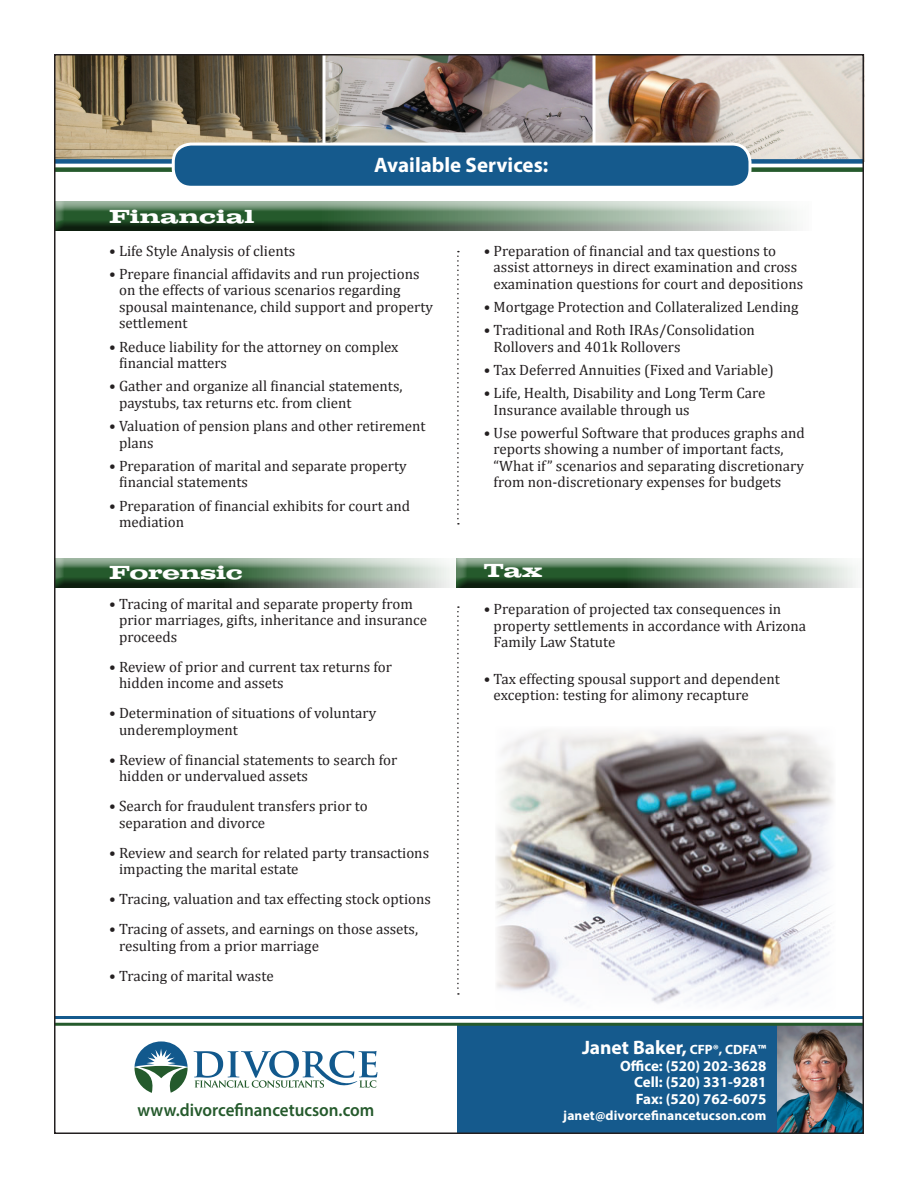
<style>
.page{position:relative;width:918px;height:1188px;background:#fff}
.page>*{position:absolute;margin:0;border:0;box-sizing:border-box;transform-origin:0 0}
.t1{font:700 21px "Myriad Pro";color:#fff}
.t2{font:700 19.5px "Myriad Pro";color:#fff}
.t3{font:700 19.5px "Clarendon Extended";color:#fff}
.t4{font:600 18px "Myriad Pro";color:#255a2c;scale:.95 1}
.t5{font:15px/16.5px "Cambria";color:#231f20}
.t6{font:700 15px/16.5px "Myriad Pro";color:#fff;text-align:justify}
.t7{font:700 13.5px "Myriad Pro";letter-spacing:.01em;color:#fff}
.s1{font-size:13.5px}
</style>
<div class="page">
<div style="left:52px;top:558px;width:410px;height:30px;background:#231f20;opacity:.75"></div>
<div style="left:455px;top:558px;width:410px;height:30px;background:#231f20;opacity:.75"></div>
<div style="left:52px;top:201px;width:760px;height:30px;background:#231f20;opacity:.75"></div>
<img style="left:57px;top:57px;width:804px;height:102px">
<svg style="left:322px;top:57px;width:4px;height:86px"></svg>
<svg style="left:592px;top:57px;width:4px;height:86px"></svg>
<div style="left:54px;top:159px;width:810px;height:5px;background:#155a8d"></div>
<div style="left:54px;top:167px;width:810px;height:5px;background:#255a2c"></div>
<div style="left:173px;top:144px;width:577px;height:43px;background:#155a8d;border-radius:18px"></div>
<div style="left:172px;top:143px;width:580px;height:46px;border:3px solid #fff;border-radius:18px"></div>
<div style="left:458px;top:1025px;width:325px;height:108px;background:#155a8d"></div>
<svg style="left:135px;top:1041px;width:53px;height:52px"></svg>
<svg style="left:194px;top:1051px;width:183px;height:37px"></svg>
<img style="left:777px;top:1026px;width:84px;height:105px">
<hr style="left:54px;top:1023px;width:810px;height:3px;background:#255a2c">
<hr style="left:54px;top:1016px;width:810px;height:3px;background:#155a8d">
<svg style="left:457px;top:251px;width:2px;height:274px"></svg>
<svg style="left:457px;top:606px;width:2px;height:389px"></svg>
<img style="left:495px;top:730px;width:339px;height:275px">
<h2 class="t3" style="left:109px;top:203px;width:147px">Financial</h2>
<h1 class="t1" style="left:374px;top:151px;width:176px">Available Services:</h1>
<p class="t5" style="left:109px;top:242px;width:188px">• Life Style Analysis of clients</p>
<p class="t5" style="left:119px;top:266px;width:315px;text-indent:-10px">• Prepare financial affidavits and run projections on the effects of various scenarios regarding spousal maintenance, child support and property settlement</p>
<p class="t5" style="left:119px;top:338px;width:281px;text-indent:-10px">• Reduce liability for the attorney on complex financial matters</p>
<p class="t5" style="left:119px;top:378px;width:285px;text-indent:-10px">• Gather and organize all financial statements, paystubs, tax returns etc. from client</p>
<p class="t5" style="left:119px;top:418px;width:308px;text-indent:-10px">• Valuation of pension plans and other retirement plans</p>
<p class="t5" style="left:119px;top:458px;width:289px;text-indent:-10px">• Preparation of marital and separate property financial statements</p>
<p class="t5" style="left:119px;top:497px;width:293px;text-indent:-10px">• Preparation of financial exhibits for court and mediation</p>
<h2 class="t3" style="left:109px;top:559px;width:135px">Forensic</h2>
<p class="t5" style="left:119px;top:596px;width:310px;text-indent:-10px">• Tracing of marital and separate property from prior marriages, gifts, inheritance and insurance proceeds</p>
<p class="t5" style="left:119px;top:659px;width:275px;text-indent:-10px">• Review of prior and current tax returns for hidden income and assets</p>
<p class="t5" style="left:119px;top:705px;width:259px;text-indent:-10px">• Determination of situations of voluntary underemployment</p>
<p class="t5" style="left:119px;top:752px;width:280px;text-indent:-10px">• Review of financial statements to search for hidden or undervalued assets</p>
<p class="t5" style="left:119px;top:798px;width:250px;text-indent:-10px">• Search for fraudulent transfers prior to separation and divorce</p>
<p class="t5" style="left:119px;top:845px;width:312px;text-indent:-10px">• Review and search for related party transactions impacting the marital estate</p>
<p class="t5" style="left:109px;top:891px;width:323px">• Tracing, valuation and tax effecting stock options</p>
<p class="t5" style="left:119px;top:921px;width:301px;text-indent:-10px">• Tracing of assets, and earnings on those assets, resulting from a prior marriage</p>
<p class="t5" style="left:109px;top:968px;width:166px">• Tracing of marital waste</p>
<p class="t4" style="left:138px;top:1099px;width:251px">www.divorcefinancetucson.com</p>
<p class="t5" style="left:494px;top:242px;width:311px;text-indent:-10px">• Preparation of financial and tax questions to assist attorneys in direct examination and cross examination questions for court and depositions</p>
<p class="t5" style="left:484px;top:299px;width:316px">• Mortgage Protection and Collateralized Lending</p>
<p class="t5" style="left:494px;top:322px;width:263px;text-indent:-10px">• Traditional and Roth IRAs/Consolidation<br>Rollovers and 401k Rollovers</p>
<p class="t5" style="left:484px;top:362px;width:292px">• Tax Deferred Annuities (Fixed and Variable)</p>
<p class="t5" style="left:494px;top:385px;width:273px;text-indent:-10px">• Life, Health, Disability and Long Term Care<br>Insurance available through us</p>
<p class="t5" style="left:494px;top:425px;width:313px;text-indent:-10px">• Use powerful Software that produces graphs and reports showing a number of important facts, “What if” scenarios and separating discretionary from non-discretionary expenses for budgets</p>
<h2 class="t3" style="left:484px;top:558px;width:60px">Tax</h2>
<p class="t5" style="left:494px;top:601px;width:314px;text-indent:-10px">• Preparation of projected tax consequences in property settlements in accordance with Arizona<br>Family Law Statute</p>
<p class="t5" style="left:494px;top:670px;width:288px;text-indent:-10px">• Tax effecting spousal support and dependent exception: testing for alimony recapture</p>
<h2 class="t2" style="left:582px;top:1035px;width:186px">Janet Baker, <span class="s1">CFP®, CDFA™</span></h2>
<p class="t6" style="left:634px;top:1057px;width:134px;text-indent:-14px">Office: (520) 202-3628<br>Cell: (520) 331-9281<br>Fax: (520) 762-6075</p>
<p class="t7" style="left:563px;top:1107px;width:205px">janet@divorcefinancetucson.com</p>
</div>
